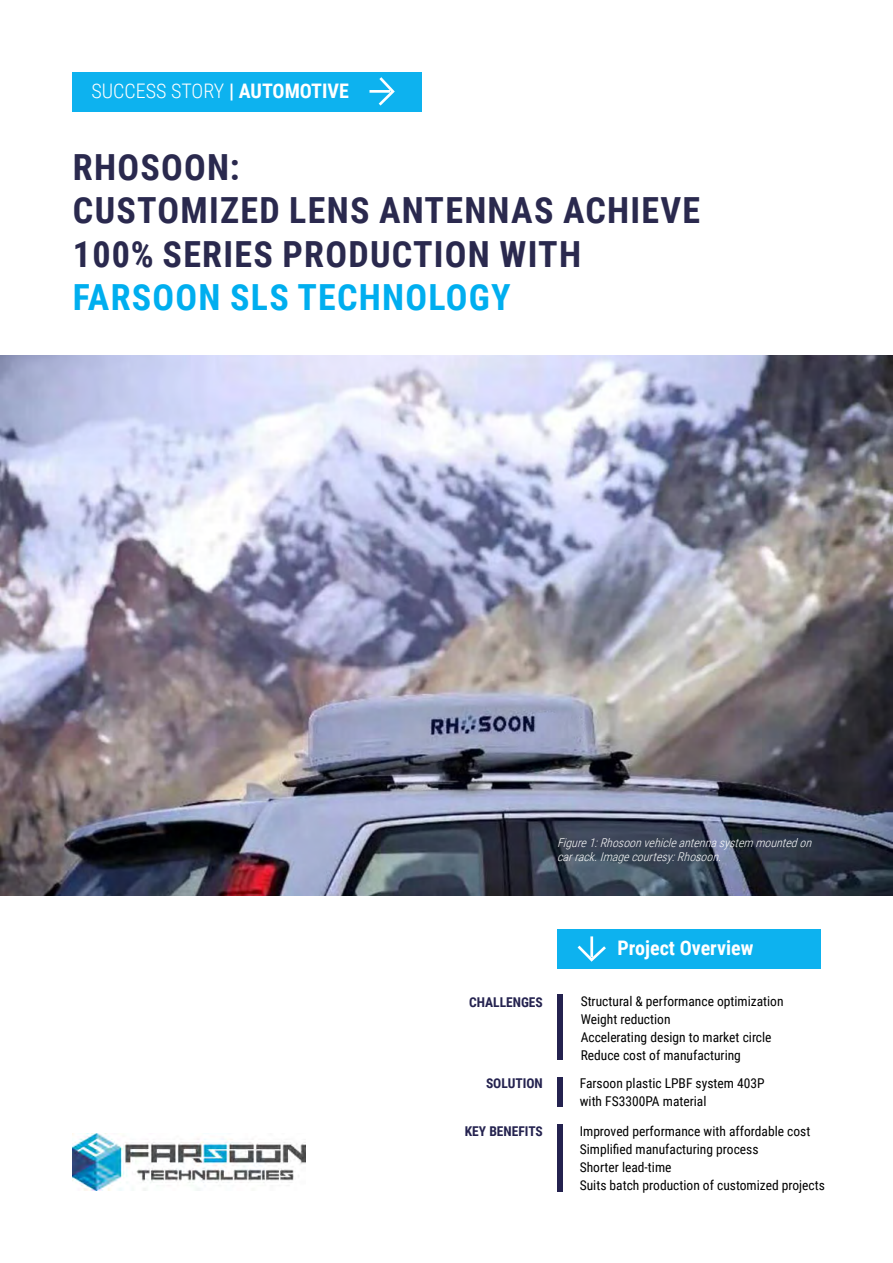
<style>
.page{position:relative;width:893px;height:1263px;background:#fff}
.page>*{position:absolute;margin:0;border:0;box-sizing:border-box;transform-origin:0 0}
.t1{font:700 36px/43.2px "Roboto Condensed";letter-spacing:.035em;color:#2a294e}
.t2{font:700 36px "Roboto Condensed";letter-spacing:.035em;color:#00aeef}
.t3{font:300 20.1px "Roboto Condensed";color:#fff}
.t4{font:700 20.1px "Roboto Condensed";color:#fff}
.t5{font:13.5px/18px "Roboto Condensed";color:#000}
.t6{font:700 13.5px "Roboto Condensed";color:#24224f}
.t7{font:italic 300 12px/14.4px "Roboto Condensed";color:#fff}
.s1{font-weight:700}
</style>
<div class="page">
<img style="left:0;top:355px;width:893px;height:540px">
<div style="left:72px;top:72px;width:350px;height:40px;background:#0db2ef"></div>
<hr style="left:369px;top:90px;width:21px;height:3px;background:#fff">
<svg style="left:376px;top:77px;width:19px;height:29px"></svg>
<img style="left:72px;top:1134px;width:233px;height:56px">
<div style="left:557px;top:994px;width:6px;height:66px;background:#24224f"></div>
<div style="left:557px;top:1077px;width:6px;height:29px;background:#24224f"></div>
<div style="left:557px;top:929px;width:264px;height:40px;background:#0db2ef"></div>
<hr style="left:590px;top:936px;width:3px;height:21px;background:#fff">
<svg style="left:577px;top:943px;width:29px;height:19px"></svg>
<div style="left:557px;top:1124px;width:6px;height:68px;background:#24224f"></div>
<h2 class="t3" style="left:91px;top:77px;width:259px">SUCCESS STORY <span class="s1">| AUTOMOTIVE</span></h2>
<h1 class="t1" style="left:73px;top:144px;width:629px">RHOSOON:<br>CUSTOMIZED LENS ANTENNAS ACHIEVE<br>100% SERIES PRODUCTION WITH</h1>
<h1 class="t2" style="left:73px;top:272px;width:439px">FARSOON SLS TECHNOLOGY</h1>
<p class="t7" style="left:557px;top:835px;width:260px">Figure1:Rhosoonvehicleantennasystem mountedon carrack.Imagecourtesy:Rhosoon.</p>
<h2 class="t4" style="left:617px;top:934px;width:137px">Project Overview</h2>
<p class="t6" style="left:469px;top:992px;width:75px">CHALLENGES</p>
<p class="t5" style="left:581px;top:992px;width:204px">Structural &amp; performance optimization<br>Weight reduction<br>Accelerating design to market circle<br>Reduce cost of manufacturing</p>
<p class="t6" style="left:486px;top:1074px;width:58px">SOLUTION</p>
<p class="t5" style="left:580px;top:1074px;width:186px">Farsoon plastic LPBF system 403P with FS3300PA material</p>
<p class="t6" style="left:465px;top:1121px;width:80px">KEY BENEFITS</p>
<p class="t5" style="left:580px;top:1121px;width:247px">Improved performance with affordable cost Simplified manufacturing process<br>Shorter lead-time<br>Suits batch production of customized projects</p>
</div>
